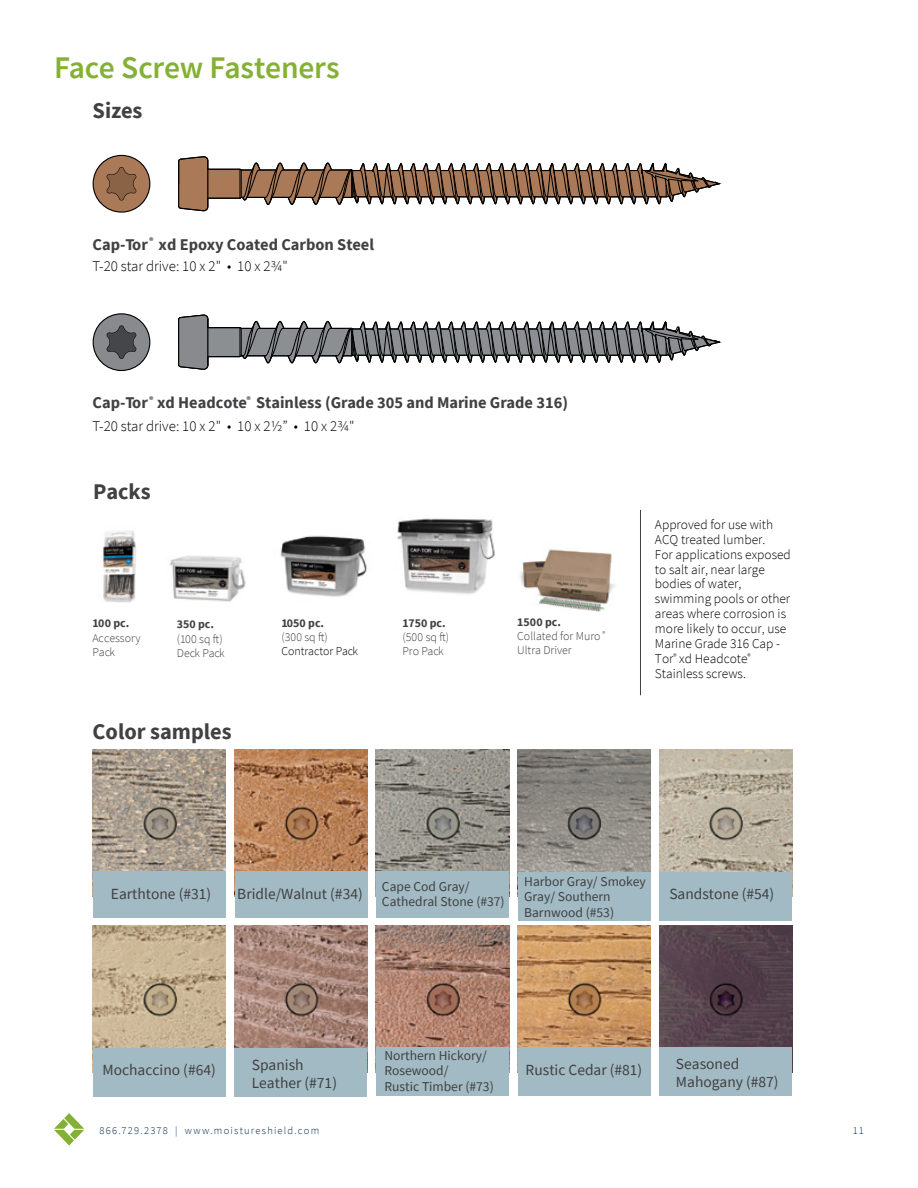
<style>
.page{position:relative;width:918px;height:1188px;background:#fff}
.page>*{position:absolute;margin:0;border:0;box-sizing:border-box;transform-origin:0 0}
.t1{font:600 31.5px "Source Sans Pro";letter-spacing:-.005em;color:#84b135}
.t2{font:700 22.35px "Source Sans Pro";color:#414042}
.t3{font:700 16.35px "Source Sans Pro";color:#414042}
.t4{font:15.45px/18.6px "Source Sans Pro";color:#414042}
.t5{font:300 14.85px "Source Sans Pro";color:#000}
.t6{font:13.5px/15.5px "Source Sans Pro";color:#414042}
.t7{font:300 13.35px/14.9px "Source Sans Pro";color:#000}
.t8{font:300 12px/14.2px "Source Sans Pro";color:#414042}
.t9{font:700 12px "Source Sans Pro";color:#414042}
.t10{font:300 12px "Source Sans Pro";color:#000}
.t11{font:300 10.5px "Source Sans Pro";letter-spacing:.115em;color:#002a4e}
.s1{font-weight:700}
</style>
<div class="page">
<svg style="left:54px;top:1113px;width:30px;height:33px"></svg>
<svg style="left:93px;top:155px;width:57px;height:58px"></svg>
<svg style="left:178px;top:156px;width:544px;height:56px"></svg>
<svg style="left:93px;top:313px;width:57px;height:58px"></svg>
<svg style="left:178px;top:314px;width:544px;height:56px"></svg>
<hr style="left:207px;top:319px;width:1px;height:46px;background:#000">
<img style="left:397px;top:518px;width:98px;height:76px">
<img style="left:518px;top:750px;width:133px;height:122px">
<div style="left:518px;top:872px;width:133px;height:48px;background:#a1bac3"></div>
<img style="left:101px;top:531px;width:35px;height:72px">
<img style="left:280px;top:535px;width:87px;height:62px">
<img style="left:520px;top:549px;width:95px;height:62px">
<img style="left:169px;top:555px;width:77px;height:47px">
<img style="left:93px;top:750px;width:133px;height:121px">
<div style="left:93px;top:871px;width:133px;height:47px;background:#a1bac3"></div>
<img style="left:376px;top:926px;width:133px;height:121px">
<div style="left:376px;top:1047px;width:133px;height:49px;background:#a1bac3"></div>
<img style="left:234px;top:750px;width:133px;height:147px">
<div style="left:235px;top:871px;width:132px;height:47px;background:#a1bac3"></div>
<img style="left:659px;top:750px;width:133px;height:147px">
<div style="left:660px;top:872px;width:132px;height:48px;background:#a1bac3"></div>
<img style="left:518px;top:926px;width:133px;height:121px">
<div style="left:518px;top:1047px;width:133px;height:49px;background:#a1bac3"></div>
<img style="left:376px;top:750px;width:133px;height:121px">
<div style="left:376px;top:871px;width:133px;height:47px;background:#a1bac3"></div>
<img style="left:659px;top:926px;width:133px;height:121px">
<div style="left:659px;top:1047px;width:133px;height:49px;background:#a1bac3"></div>
<img style="left:93px;top:926px;width:133px;height:122px">
<div style="left:93px;top:1048px;width:133px;height:49px;background:#a1bac3"></div>
<img style="left:234px;top:926px;width:133px;height:122px">
<div style="left:234px;top:1048px;width:133px;height:49px;background:#a1bac3"></div>
<hr style="left:640px;top:510px;width:1px;height:185px;background:#414042">
<h1 class="t1" style="left:54px;top:46px;width:287px">Face Screw Fasteners</h1>
<h2 class="t2" style="left:93px;top:95px;width:51px">Sizes</h2>
<p class="t3" style="left:93px;top:233px;width:283px">Cap-Tor <sup>®</sup> xd Epoxy Coated Carbon Steel</p>
<p class="t5" style="left:93px;top:257px;width:197px">T-20 star drive: 10 x 2" • 10 x 2¾"</p>
<p class="t3" style="left:93px;top:392px;width:477px">Cap-Tor <sup>®</sup> xd Headcote<sup>®</sup> Stainless (Grade 305 and Marine Grade 316)</p>
<p class="t5" style="left:93px;top:417px;width:263px">T-20 star drive: 10 x 2" • 10 x 2½” • 10 x 2¾"</p>
<h2 class="t2" style="left:93px;top:476px;width:59px">Packs</h2>
<p class="t9" style="left:93px;top:615px;width:38px">100 pc.</p>
<p class="t8" style="left:93px;top:631px;width:50px">Accessory<br>Pack</p>
<p class="t9" style="left:177px;top:616px;width:39px">350 pc.</p>
<p class="t8" style="left:177px;top:631px;width:50px">(100 sq ft)<br>Deck Pack</p>
<h2 class="t2" style="left:93px;top:716px;width:141px">Color samples</h2>
<p class="t9" style="left:281px;top:615px;width:44px">1050 pc.</p>
<p class="t8" style="left:281px;top:630px;width:48px">(300 sq ft)</p>
<p class="t10" style="left:281px;top:644px;width:78px">Contractor Pack</p>
<p class="t9" style="left:403px;top:615px;width:45px">1750 pc.</p>
<p class="t8" style="left:403px;top:630px;width:48px">(500 sq ft)<br>Pro Pack</p>
<p class="t8" style="left:517px;top:614px;width:89px"><span class="s1">1500 pc.<br></span>Collated for Muro <sup>®<br></sup>Ultra Driver</p>
<p class="t7" style="left:655px;top:517px;width:137px">Approved for use with<br>ACQ treated lumber.<br>For applications exposed to salt air, near large bodies of water, swimming pools or other areas where corrosion is more likely to occur, use<br>Marine Grade 316 Cap -<br>Tor<sup>®</sup> xd Headcote<sup>®<br></sup>Stainless screws.</p>
<p class="t4" style="left:111px;top:884px;width:102px">Earthtone (#31)</p>
<p class="t6" style="left:524px;top:873px;width:123px">Harbor Gray/ Smokey<br>Gray/ Southern<br>Barnwood (#53)</p>
<p class="t6" style="left:382px;top:879px;width:124px">Cape Cod Gray/<br>Cathedral Stone (#37)</p>
<p class="t4" style="left:237px;top:884px;width:127px">Bridle/Walnut (#34)</p>
<p class="t4" style="left:669px;top:885px;width:106px">Sandstone (#54)</p>
<p class="t4" style="left:103px;top:1061px;width:115px">Mochaccino (#64)</p>
<p class="t4" style="left:252px;top:1055px;width:87px">Spanish<br>Leather (#71)</p>
<p class="t6" style="left:384px;top:1048px;width:111px">Northern Hickory/<br>Rosewood/<br>Rustic Timber (#73)</p>
<p class="t4" style="left:526px;top:1060px;width:118px">Rustic Cedar (#81)</p>
<p class="t4" style="left:676px;top:1054px;width:104px">Seasoned<br>Mahogany (#87)</p>
<p class="t11" style="left:99px;top:1124px;width:221px">866.729.2378 | www.moistureshield.com</p>
<p class="t11" style="left:853px;top:1124px;width:13px">11</p>
</div>
